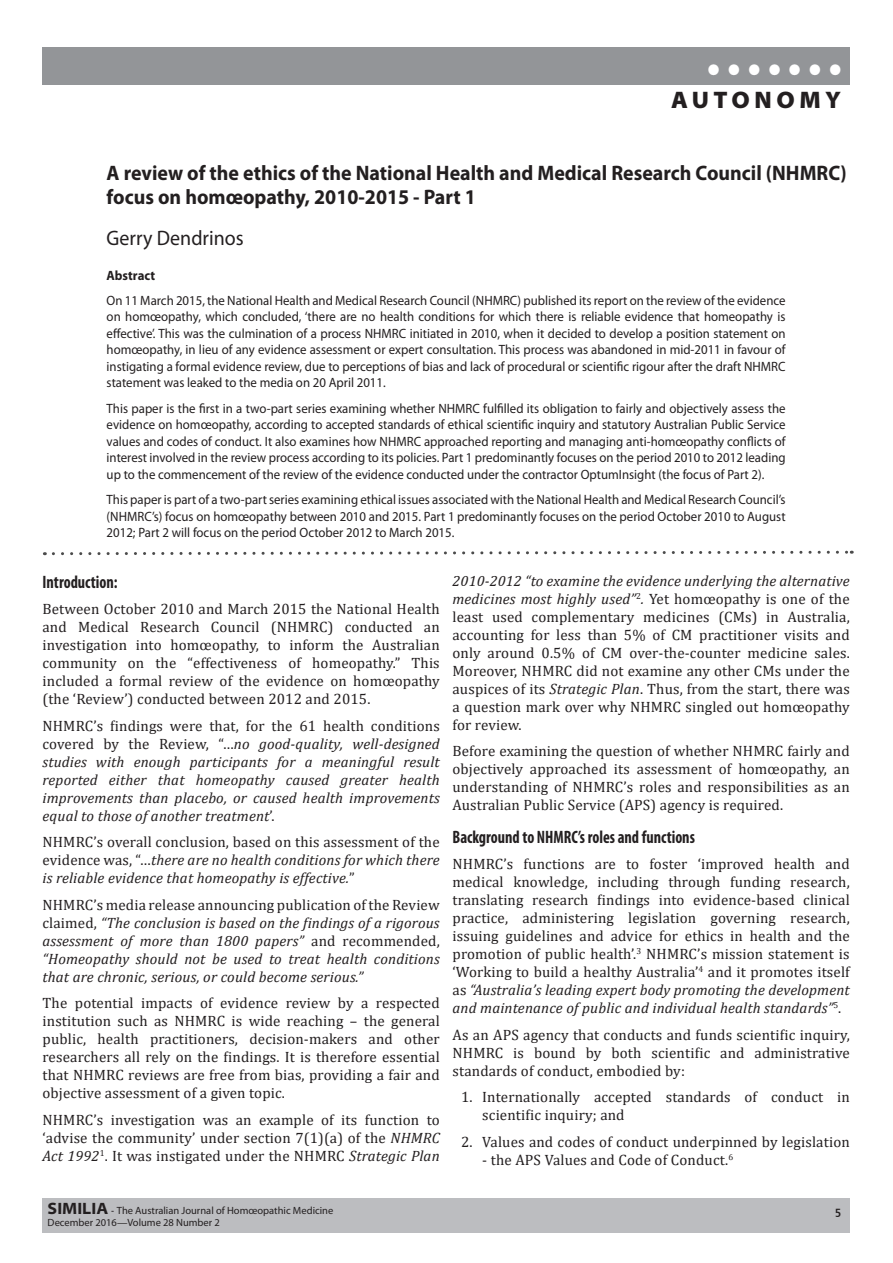
<style>
.page{position:relative;width:893px;height:1263px;background:#fff}
.page>*{position:absolute;margin:0;border:0;box-sizing:border-box;transform-origin:0 0}
.t1{font:900 semi-expanded 36px "Myriad Pro";color:#fff;scale:.95 1}
.t2{font:900 semi-expanded 24px "Myriad Pro";letter-spacing:.2em;color:#231f20;scale:.95 1}
.t3{font:700 21px/24px "Myriad Pro";color:#231f20;scale:.95 1}
.t4{font:21px "Myriad Pro";color:#231f20;scale:.95 1}
.t5{font:700 condensed 18px "Myriad Pro";color:#231f20;scale:.9 1}
.t6{font:700 semi-expanded 16.5px "Myriad Pro";color:#231f20}
.t7{font:15px/18px "Cambria";letter-spacing:.01em;color:#231f20;text-align:justify}
.t8{font:italic 15px/18px "Cambria";letter-spacing:.01em;color:#231f20;text-align:justify}
.t9{font:13.5px/16.5px "Myriad Pro";color:#231f20;text-align:justify;scale:.95 1}
.t10{font:700 13.5px "Myriad Pro";color:#231f20;scale:.95 1}
.t11{font:12px "Humanist 777 BT Bold Condensed B";color:#231f20}
.t12{font:10.5px/12.6px "Myriad Pro";color:#231f20}
.s1{font-style:normal}
.s2{font-style:italic}
.s3{font-family:"Humanist 777 BT Roman Condensed B"}
</style>
<div class="page">
<div style="left:43px;top:1198px;width:807px;height:34px;background:#bcbdc0"></div>
<div style="left:43px;top:47px;width:807px;height:38px;background:#939598"></div>
<svg style="left:44px;top:550px;width:808px;height:6px"></svg>
<h1 class="t1" style="left:707px;top:46px;width:143px">• • • • • • •</h1>
<h2 class="t2" style="left:671px;top:86px;width:180px">AUTONOMY</h2>
<h3 class="t3" style="left:107px;top:160px;width:780px">A review of the ethics of the National Health and Medical Research Council (NHMRC) focus on homœopathy, 2010-2015 - Part 1</h3>
<h3 class="t4" style="left:107px;top:225px;width:146px">Gerry Dendrinos</h3>
<p class="t10" style="left:107px;top:266px;width:53px">Abstract</p>
<p class="t9" style="left:107px;top:292px;width:716px">On 11 March 2015, the National Health and Medical Research Council (NHMRC) published its report on the review of the evidence on homœopathy, which concluded, ‘there are no health conditions for which there is reliable evidence that homeopathy is effective’. This was the culmination of a process NHMRC initiated in 2010, when it decided to develop a position statement on homœopathy, in lieu of any evidence assessment or expert consultation. This process was abandoned in mid-2011 in favour of instigating a formal evidence review, due to perceptions of bias and lack of procedural or scientific rigour after the draft NHMRC statement was leaked to the media on 20 April 2011.</p>
<p class="t9" style="left:107px;top:400px;width:716px">This paper is the first in a two-part series examining whether NHMRC fulfilled its obligation to fairly and objectively assess the evidence on homœopathy, according to accepted standards of ethical scientific inquiry and statutory Australian Public Service values and codes of conduct. It also examines how NHMRC approached reporting and managing anti-homœopathy conflicts of interest involved in the review process according to its policies. Part 1 predominantly focuses on the period 2010 to 2012 leading up to the commencement of the review of the evidence conducted under the contractor OptumInsight (the focus of Part 2).</p>
<p class="t9" style="left:107px;top:491px;width:716px">This paper is part of a two-part series examining ethical issues associated with the National Health and Medical Research Council’s (NHMRC’s) focus on homœopathy between 2010 and 2015. Part 1 predominantly focuses on the period October 2010 to August 2012; Part 2 will focus on the period October 2012 to March 2015.</p>
<p class="t5" style="left:43px;top:570px;width:85px">Introduction:</p>
<p class="t7" style="left:43px;top:600px;width:399px">Between October 2010 and March 2015 the National Health and Medical Research Council (NHMRC) conducted an investigation into homœopathy, to inform the Australian community on the “effectiveness of homeopathy.” This included a formal review of the evidence on homœopathy (the ‘Review’) conducted between 2012 and 2015.</p>
<p class="t8" style="left:43px;top:716px;width:399px"><span class="s1">NHMRC’s findings were that, for the 61 health conditions covered by the Review, “…</span>no good-quality, well-designed studies with enough participants for a meaningful result reported either that homeopathy caused greater health improvements than placebo, or caused health improvements equal to those of another treatment<span class="s1">’.</span></p>
<p class="t8" style="left:43px;top:832px;width:399px"><span class="s1">NHMRC’s overall conclusion, based on this assessment of the evidence was, “…</span>there are no health conditions for which there is reliable evidence that homeopathy is effective.<span class="s1">”</span></p>
<p class="t8" style="left:43px;top:895px;width:399px"><span class="s1">NHMRC’s media release announcing publication of the Review claimed,</span> “The conclusion is based on the findings of a rigorous assessment of more than 1800 papers” <span class="s1">and recommended, </span>“Homeopathy should not be used to treat health conditions that are chronic, serious, or could become serious.”</p>
<p class="t7" style="left:43px;top:994px;width:399px">The potential impacts of evidence review by a respected institution such as NHMRC is wide reaching – the general public, health practitioners, decision-makers and other researchers all rely on the findings. It is therefore essential that NHMRC reviews are free from bias, providing a fair and objective assessment of a given topic.</p>
<p class="t7" style="left:43px;top:1110px;width:399px">NHMRC’s investigation was an example of its function to ‘advise the community’ under section 7(1)(a) of the <span class="s2">NHMRC Act 1992</span><sup>1</sup>. It was instigated under the NHMRC <span class="s2">Strategic Plan</span></p>
<p class="t7" style="left:452px;top:572px;width:399px"><span class="s2">2010-2012 “to examine the evidence underlying the alternative medicines most highly used”</span><sup>2</sup><span class="s2">.</span> Yet homœopathy is one of the least used complementary medicines (CMs) in Australia, accounting for less than 5% of CM practitioner visits and only around 0.5% of CM over-the-counter medicine sales.<br>Moreover, NHMRC did not examine any other CMs under the auspices of its <span class="s2">Strategic Plan</span>. Thus, from the start, there was a question mark over why NHMRC singled out homœopathy for review.</p>
<p class="t7" style="left:452px;top:742px;width:399px">Before examining the question of whether NHMRC fairly and objectively approached its assessment of homœopathy, an understanding of NHMRC’s roles and responsibilities as an Australian Public Service (APS) agency is required.</p>
<p class="t5" style="left:452px;top:825px;width:271px">Background to NHMRC’s roles and functions</p>
<p class="t7" style="left:452px;top:855px;width:399px">NHMRC’s functions are to foster ‘improved health and medical knowledge, including through funding research, translating research findings into evidence-based clinical practice, administering legislation governing research, issuing guidelines and advice for ethics in health and the promotion of public health’.<sup>3</sup> NHMRC’s mission statement is ‘Working to build a healthy Australia’<sup>4</sup> and it promotes itself as <span class="s2">“Australia’s leading expert body promoting the development and maintenance of public and individual health standards”</span><sup>5</sup>.</p>
<p class="t7" style="left:452px;top:1025px;width:399px">As an APS agency that conducts and funds scientific inquiry, NHMRC is bound by both scientific and administrative standards of conduct, embodied by:</p>
<p class="t7" style="left:482px;top:1088px;width:369px;text-indent:-21px">1. Internationally accepted standards of conduct in scientific inquiry; and</p>
<p class="t7" style="left:461px;top:1132px;width:390px">2. Values and codes of conduct underpinned by legislation</p>
<p class="t7" style="left:482px;top:1150px;width:252px">- the APS Values and Code of Conduct.<sup>6</sup></p>
<p class="t6" style="left:48px;top:1199px;width:62px">SIMILIA</p>
<p class="t11" style="left:835px;top:1205px;width:8px">5</p>
<p class="t12" style="left:48px;top:1204px;width:287px;text-indent:64px"><span class="s3">-</span> The Australian Journal of Homœopathic Medicine<br>December 2016—Volume 28 Number 2</p>
</div>
